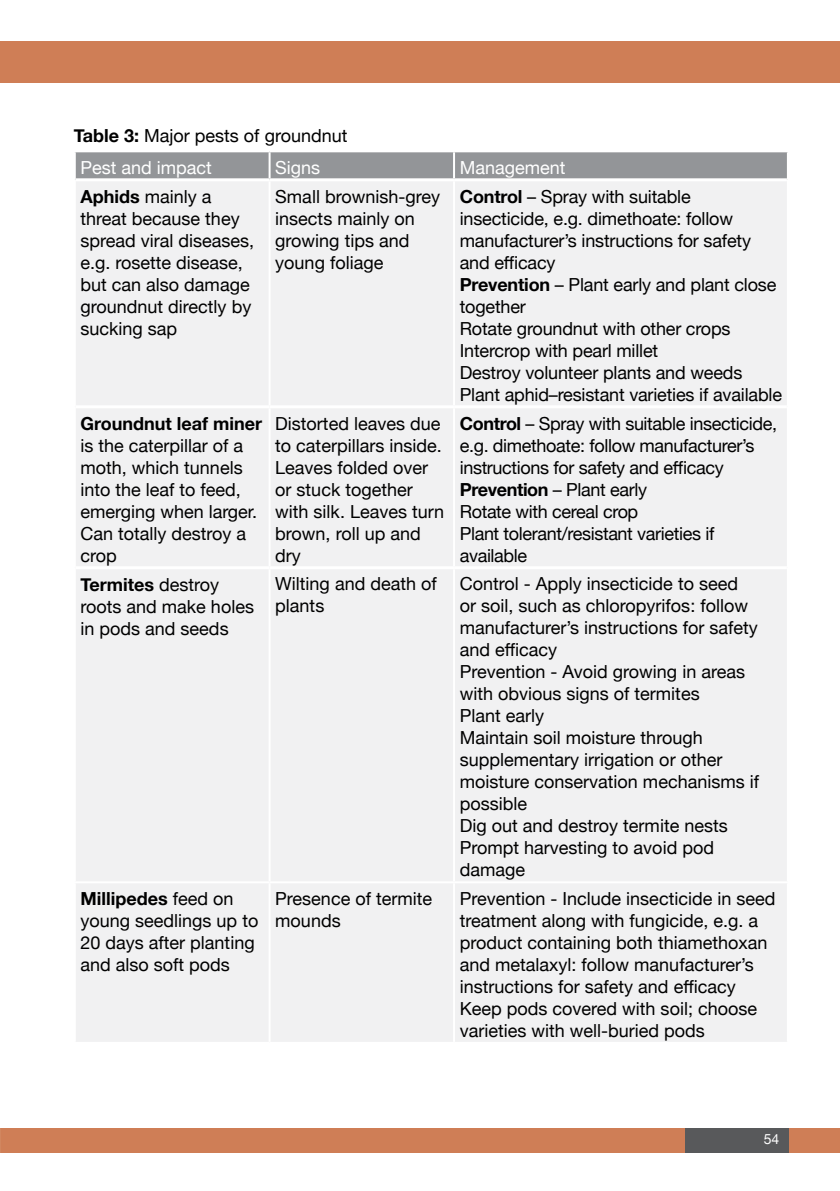
<style>
.page{position:relative;width:840px;height:1191px;background:#fff}
.page>*{position:absolute;margin:0;border:0;box-sizing:border-box;transform-origin:0 0}
.t1{font:18px/22px "Helvetica Neue";color:#000}
.t2{font:18px/22px "Helvetica Neue";letter-spacing:-.02em;color:#000}
.t3{font:700 18px "Helvetica Neue";color:#000}
.t4{font:18px "Helvetica Neue";color:#fff}
.t5{font:14px "Helvetica Neue";color:#fff}
.s1{font-weight:700}
.s2{color:#fff}
</style>
<div class="page">
<div style="left:0;top:1128px;width:839px;height:24px;background:#cf7e56"></div>
<div style="left:0;top:41px;width:839px;height:42px;background:#cf7e56"></div>
<div style="left:685px;top:1128px;width:103px;height:24px;background:#58595b"></div>
<div style="left:76px;top:152px;width:710px;height:26px;background:#939598"></div>
<div style="left:76px;top:182px;width:710px;height:859px;background:#f1f1f2"></div>
<hr style="left:268px;top:152px;width:2px;height:26px;background:#fff">
<hr style="left:453px;top:152px;width:2px;height:26px;background:#fff">
<hr style="left:268px;top:181px;width:2px;height:224px;background:#fff">
<hr style="left:453px;top:181px;width:2px;height:224px;background:#fff">
<hr style="left:268px;top:408px;width:2px;height:158px;background:#fff">
<hr style="left:453px;top:408px;width:2px;height:158px;background:#fff">
<hr style="left:268px;top:569px;width:2px;height:312px;background:#fff">
<hr style="left:453px;top:569px;width:2px;height:312px;background:#fff">
<hr style="left:74px;top:881px;width:195px;height:2px;background:#fff">
<hr style="left:269px;top:881px;width:185px;height:2px;background:#fff">
<hr style="left:268px;top:883px;width:2px;height:158px;background:#fff">
<hr style="left:454px;top:881px;width:334px;height:2px;background:#fff">
<hr style="left:453px;top:883px;width:2px;height:158px;background:#fff">
<hr style="left:76px;top:405px;width:193px;height:3px;background:#fff">
<hr style="left:269px;top:405px;width:185px;height:3px;background:#fff">
<hr style="left:454px;top:405px;width:332px;height:3px;background:#fff">
<hr style="left:76px;top:566px;width:193px;height:3px;background:#fff">
<hr style="left:269px;top:566px;width:185px;height:3px;background:#fff">
<hr style="left:454px;top:566px;width:332px;height:3px;background:#fff">
<p class="t1" style="left:80px;top:121px;width:268px;line-height:31.8px;text-indent:-7px"><span class="s1">Table 3:</span> Major pests of groundnut<br><span class="s2">Pest and impact</span></p>
<p class="t4" style="left:275px;top:155px;width:46px">Signs</p>
<p class="t4" style="left:459px;top:155px;width:107px">Management</p>
<p class="t1" style="left:80px;top:187px;width:175px"><span class="s1">Aphids</span> mainly a threat because they spread viral diseases, e.g. rosette disease, but can also damage groundnut directly by sucking sap</p>
<p class="t1" style="left:275px;top:186px;width:166px">Small brownish-grey insects mainly on growing tips and young foliage</p>
<p class="t1" style="left:459px;top:187px;width:323px"><span class="s1">Control</span> – Spray with suitable insecticide, e.g. dimethoate: follow manufacturer’s instructions for safety and efficacy<br><span class="s1">Prevention</span> – Plant early and plant close together<br>Rotate groundnut with other crops<br>Intercrop with pearl millet<br>Destroy volunteer plants and weeds<br>Plant aphid–resistant varieties if available</p>
<p class="t3" style="left:80px;top:409px;width:183px">Groundnut leaf miner</p>
<p class="t1" style="left:80px;top:435px;width:178px">is the caterpillar of a moth, which tunnels into the leaf to feed, emerging when larger.<br>Can totally destroy a crop</p>
<p class="t1" style="left:275px;top:413px;width:170px">Distorted leaves due to caterpillars inside.<br>Leaves folded over or stuck together with silk. Leaves turn brown, roll up and dry</p>
<p class="t2" style="left:459px;top:413px;width:318px"><span class="s1">Control</span> – Spray with suitable insecticide, e.g. dimethoate: follow manufacturer’s instructions for safety and efficacy<br><span class="s1">Prevention</span> – Plant early<br>Rotate with cereal crop<br>Plant tolerant/resistant varieties if available</p>
<p class="t1" style="left:80px;top:574px;width:175px"><span class="s1">Termites</span> destroy roots and make holes in pods and seeds</p>
<p class="t1" style="left:275px;top:574px;width:163px">Wilting and death of plants</p>
<p class="t1" style="left:459px;top:574px;width:301px">Control - Apply insecticide to seed<br>or soil, such as chloropyrifos: follow manufacturer’s instructions for safety and efficacy<br>Prevention - Avoid growing in areas with obvious signs of termites<br>Plant early<br>Maintain soil moisture through supplementary irrigation or other moisture conservation mechanisms if possible<br>Dig out and destroy termite nests<br>Prompt harvesting to avoid pod damage</p>
<p class="t1" style="left:80px;top:889px;width:179px"><span class="s1">Millipedes</span> feed on young seedlings up to<br>20 days after planting and also soft pods</p>
<p class="t1" style="left:275px;top:888px;width:158px">Presence of termite mounds</p>
<p class="t1" style="left:459px;top:888px;width:317px">Prevention - Include insecticide in seed treatment along with fungicide, e.g. a product containing both thiamethoxan and metalaxyl: follow manufacturer’s instructions for safety and efficacy Keep pods covered with soil; choose varieties with well-buried pods</p>
<p class="t5" style="left:763px;top:1129px;width:17px">54</p>
</div>
